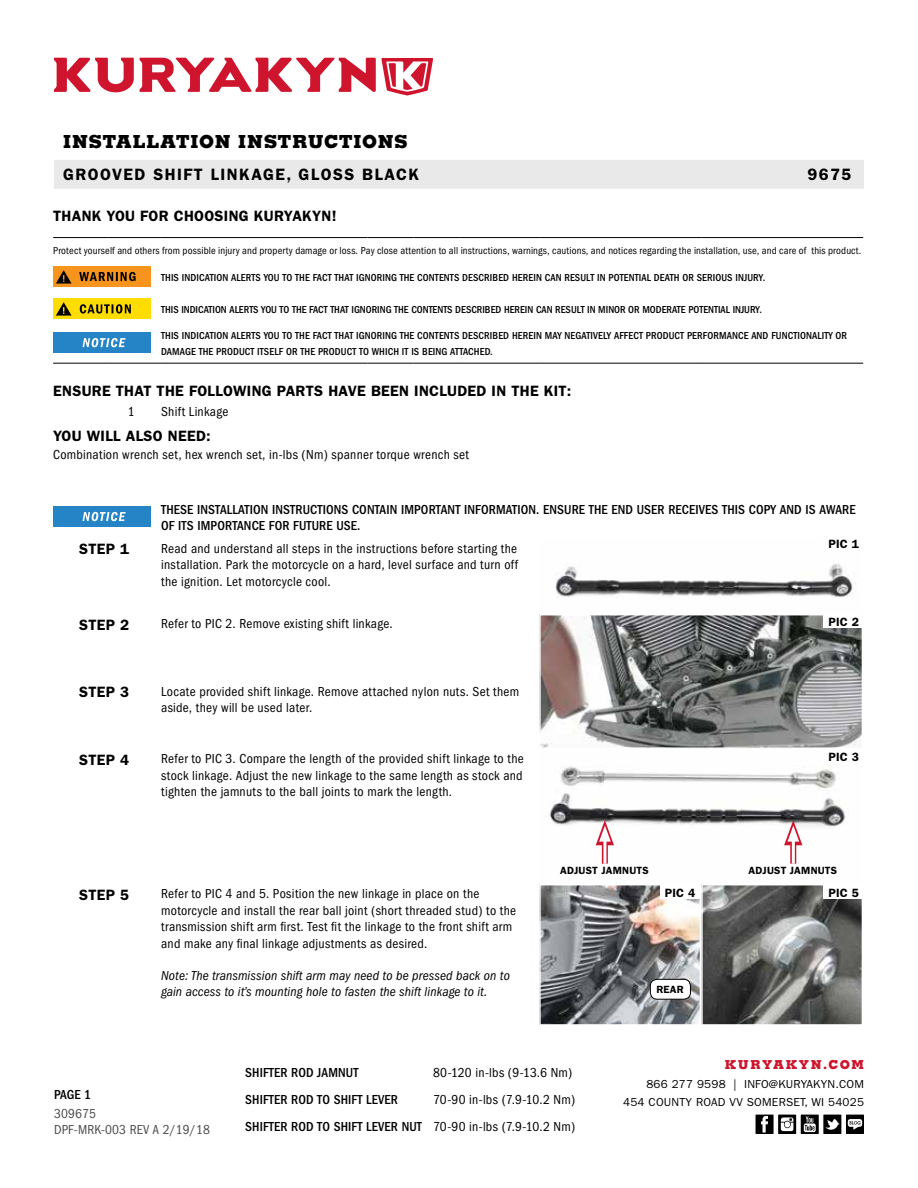
<style>
.page{position:relative;width:918px;height:1188px;background:#fff}
.page>*{position:absolute;margin:0;border:0;box-sizing:border-box;transform-origin:0 0}
.t1{font:800 18px "Memphis";letter-spacing:.04em;color:#000}
.t2{font:600 16.5px "Franklin Gothic";letter-spacing:.09em;color:#000}
.t3{font:600 15px "Franklin Gothic";letter-spacing:.02em;color:#000}
.t4{font:condensed 13.5px/16.5px "Franklin Gothic";letter-spacing:.02em;color:#000;text-align:justify}
.t5{font:500 condensed 13.5px/15.8px "Franklin Gothic";letter-spacing:.01em;color:#000}
.t6{font:italic condensed 13.5px/15.8px "Franklin Gothic";letter-spacing:.01em;color:#000}
.t7{font:condensed 13.5px/15.8px "Franklin Gothic";letter-spacing:.01em;color:#4d4d4f}
.t8{font:800 12.3px "Memphis";letter-spacing:.12em;color:#ce152d}
.t9{font:600 12px "Franklin Gothic";letter-spacing:.02em;color:#000}
.t10{font:11.7px/18px "Franklin Gothic";letter-spacing:.02em;color:#000;text-align:right}
.t11{font:500 condensed 10.5px/15.8px "Franklin Gothic";letter-spacing:.01em;color:#000}
.t12{font:condensed 10.5px "Franklin Gothic";letter-spacing:.015em;color:#000}
.t13{font:600 10.5px "Franklin Gothic";letter-spacing:.02em;color:#000}
.s1{font-weight:500}
</style>
<div class="page">
<svg style="left:54px;top:58px;width:379px;height:38px"></svg>
<div style="left:54px;top:160px;width:810px;height:29px;background:#e9e9ea"></div>
<div style="left:846px;top:1115px;width:18px;height:19px;background:#000"></div>
<svg style="left:848px;top:1119px;width:14px;height:11px"></svg>
<svg style="left:778px;top:1115px;width:18px;height:19px"></svg>
<svg style="left:781px;top:1117px;width:12px;height:14px"></svg>
<div style="left:756px;top:1115px;width:18px;height:19px;background:#000"></div>
<svg style="left:761px;top:1116px;width:7px;height:17px"></svg>
<svg style="left:801px;top:1115px;width:18px;height:19px"></svg>
<svg style="left:804px;top:1117px;width:12px;height:15px"></svg>
<div style="left:823px;top:1115px;width:18px;height:19px;background:#000"></div>
<svg style="left:825px;top:1119px;width:15px;height:11px"></svg>
<hr style="left:53px;top:237px;width:54px;height:1px;background:#000">
<hr style="left:107px;top:237px;width:54px;height:1px;background:#000">
<hr style="left:161px;top:237px;width:207px;height:1px;background:#000">
<hr style="left:368px;top:237px;width:45px;height:1px;background:#000">
<hr style="left:413px;top:237px;width:46px;height:1px;background:#000">
<hr style="left:459px;top:237px;width:80px;height:1px;background:#000">
<hr style="left:539px;top:237px;width:162px;height:1px;background:#000">
<hr style="left:701px;top:237px;width:162px;height:1px;background:#000">
<hr style="left:53px;top:363px;width:54px;height:1px;background:#000">
<hr style="left:107px;top:363px;width:54px;height:1px;background:#000">
<hr style="left:161px;top:363px;width:207px;height:1px;background:#000">
<hr style="left:368px;top:363px;width:45px;height:1px;background:#000">
<hr style="left:413px;top:363px;width:46px;height:1px;background:#000">
<hr style="left:459px;top:363px;width:80px;height:1px;background:#000">
<hr style="left:539px;top:363px;width:162px;height:1px;background:#000">
<hr style="left:701px;top:363px;width:162px;height:1px;background:#000">
<div style="left:53px;top:267px;width:97px;height:20px;background:#f7941e"></div>
<svg style="left:79px;top:272px;width:57px;height:9px"></svg>
<svg style="left:56px;top:270px;width:16px;height:14px"></svg>
<div style="left:53px;top:299px;width:97px;height:20px;background:#fd0"></div>
<svg style="left:56px;top:302px;width:16px;height:14px"></svg>
<svg style="left:80px;top:304px;width:51px;height:10px"></svg>
<div style="left:53px;top:333px;width:97px;height:20px;background:#2484c6"></div>
<svg style="left:83px;top:338px;width:43px;height:9px"></svg>
<div style="left:53px;top:507px;width:97px;height:20px;background:#2484c6"></div>
<svg style="left:83px;top:512px;width:43px;height:9px"></svg>
<img style="left:555px;top:563px;width:301px;height:35px">
<img style="left:542px;top:617px;width:318px;height:129px">
<div style="left:539px;top:614px;width:324px;height:135px;border:2px solid #fff"></div>
<img style="left:549px;top:766px;width:300px;height:98px">
<img style="left:542px;top:887px;width:156px;height:136px">
<div style="left:539px;top:884px;width:162px;height:142px;border:2px solid #fff"></div>
<img style="left:704px;top:887px;width:156px;height:136px">
<div style="left:701px;top:884px;width:162px;height:142px;border:2px solid #fff"></div>
<div style="left:824px;top:614px;width:40px;height:14px;background:#fff"></div>
<div style="left:824px;top:885px;width:40px;height:14px;background:#fff"></div>
<div style="left:660px;top:885px;width:40px;height:14px;background:#fff"></div>
<div style="left:650px;top:979px;width:40px;height:20px;background:#fff;border-radius:7px"></div>
<div style="left:650px;top:979px;width:41px;height:20px;border:1px solid #000;border-radius:7px"></div>
<div style="left:790px;top:835px;width:6px;height:29px;background:#d5394d"></div>
<hr style="left:792px;top:836px;width:3px;height:28px;background:#fff">
<svg style="left:784px;top:820px;width:18px;height:25px"></svg>
<div style="left:602px;top:835px;width:6px;height:29px;background:#e47f8c"></div>
<hr style="left:603px;top:836px;width:3px;height:28px;background:#fff">
<svg style="left:596px;top:820px;width:18px;height:25px"></svg>
<h1 class="t1" style="left:63px;top:130px;width:346px">INSTALLATION INSTRUCTIONS</h1>
<p class="t2" style="left:63px;top:165px;width:358px">GROOVED SHIFT LINKAGE, GLOSS BLACK</p>
<p class="t2" style="left:807px;top:165px;width:46px">9675</p>
<p class="t3" style="left:53px;top:207px;width:285px">THANK YOU FOR CHOOSING KURYAKYN!</p>
<p class="t12" style="left:53px;top:245px;width:810px">Protect yourself and others from possible injury and property damage or loss. Pay close attention to all instructions, warnings, cautions, and notices regarding the installation, use, and care of this product.</p>
<p class="t11" style="left:161px;top:270px;width:606px">THIS INDICATION ALERTS YOU TO THE FACT THAT IGNORING THE CONTENTS DESCRIBED HEREIN CAN RESULT IN POTENTIAL DEATH OR SERIOUS INJURY.</p>
<p class="t11" style="left:161px;top:302px;width:602px">THIS INDICATION ALERTS YOU TO THE FACT THAT IGNORING THE CONTENTS DESCRIBED HEREIN CAN RESULT IN MINOR OR MODERATE POTENTIAL INJURY.</p>
<p class="t11" style="left:161px;top:328px;width:687px">THIS INDICATION ALERTS YOU TO THE FACT THAT IGNORING THE CONTENTS DESCRIBED HEREIN MAY NEGATIVELY AFFECT PRODUCT PERFORMANCE AND FUNCTIONALITY OR<br>DAMAGE THE PRODUCT ITSELF OR THE PRODUCT TO WHICH IT IS BEING ATTACHED.</p>
<p class="t3" style="left:53px;top:382px;width:520px">ENSURE THAT THE FOLLOWING PARTS HAVE BEEN INCLUDED IN THE KIT:</p>
<p class="t4" style="left:128px;top:404px;width:8px">1</p>
<p class="t4" style="left:161px;top:404px;width:69px">Shift Linkage</p>
<p class="t3" style="left:53px;top:427px;width:159px">YOU WILL ALSO NEED:</p>
<p class="t4" style="left:53px;top:447px;width:417px">Combination wrench set, hex wrench set, in-lbs (Nm) spanner torque wrench set</p>
<p class="t5" style="left:161px;top:502px;width:696px">THESE INSTALLATION INSTRUCTIONS CONTAIN IMPORTANT INFORMATION. ENSURE THE END USER RECEIVES THIS COPY AND IS AWARE<br>OF ITS IMPORTANCE FOR FUTURE USE.</p>
<p class="t3" style="left:79px;top:540px;width:52px">STEP 1</p>
<p class="t4" style="left:161px;top:540px;width:358px">Read and understand all steps in the instructions before starting the installation. Park the motorcycle on a hard, level surface and turn off the ignition. Let motorcycle cool.</p>
<p class="t3" style="left:79px;top:616px;width:52px">STEP 2</p>
<p class="t4" style="left:161px;top:616px;width:233px">Refer to PIC 2. Remove existing shift linkage.</p>
<p class="t3" style="left:79px;top:683px;width:52px">STEP 3</p>
<p class="t4" style="left:161px;top:683px;width:360px">Locate provided shift linkage. Remove attached nylon nuts. Set them aside, they will be used later.</p>
<p class="t3" style="left:79px;top:751px;width:52px">STEP 4</p>
<p class="t4" style="left:161px;top:751px;width:364px">Refer to PIC 3. Compare the length of the provided shift linkage to the stock linkage. Adjust the new linkage to the same length as stock and tighten the jamnuts to the ball joints to mark the length.</p>
<p class="t3" style="left:79px;top:886px;width:52px">STEP 5</p>
<p class="t4" style="left:161px;top:886px;width:357px;text-align:left">Refer to PIC 4 and 5. Position the new linkage in place on the motorcycle and install the rear ball joint (short threaded stud) to the transmission shift arm first. Test fit the linkage to the front shift arm and make any final linkage adjustments as desired.</p>
<p class="t6" style="left:161px;top:968px;width:350px">Note: The transmission shift arm may need to be pressed back on to gain access to it’s mounting hole to fasten the shift linkage to it.</p>
<p class="t9" style="left:828px;top:537px;width:32px">PIC 1</p>
<p class="t9" style="left:828px;top:614px;width:32px">PIC 2</p>
<p class="t9" style="left:828px;top:750px;width:32px">PIC 3</p>
<p class="t13" style="left:560px;top:865px;width:90px">ADJUST JAMNUTS</p>
<p class="t13" style="left:749px;top:865px;width:90px">ADJUST JAMNUTS</p>
<p class="t9" style="left:665px;top:885px;width:32px">PIC 4</p>
<p class="t9" style="left:828px;top:885px;width:32px">PIC 5</p>
<p class="t13" style="left:656px;top:983px;width:29px">REAR</p>
<p class="t5" style="left:54px;top:1087px;width:39px">PAGE 1</p>
<p class="t7" style="left:54px;top:1106px;width:157px">309675<br>DPF-MRK-003 REV A 2/19/18</p>
<p class="t5" style="left:245px;top:1065px;width:115px">SHIFTER ROD JAMNUT</p>
<p class="t4" style="left:433px;top:1065px;width:141px">80-120 in-lbs (9-13.6 Nm)</p>
<p class="t5" style="left:245px;top:1092px;width:154px">SHIFTER ROD TO SHIFT LEVER</p>
<p class="t4" style="left:245px;top:1086px;width:332px;line-height:27px;text-align:right">70-90 in-lbs (7.9-10.2 Nm)<br><span class="s1">SHIFTER ROD TO SHIFT LEVER NUT</span> 70-90 in-lbs (7.9-10.2 Nm)</p>
<p class="t8" style="left:725px;top:1057px;width:141px">KURYAKYN.COM</p>
<p class="t10" style="left:623px;top:1076px;width:242px">866 277 9598 | INFO@KURYAKYN.COM<br>454 COUNTY ROAD VV SOMERSET, WI 54025</p>
</div>
